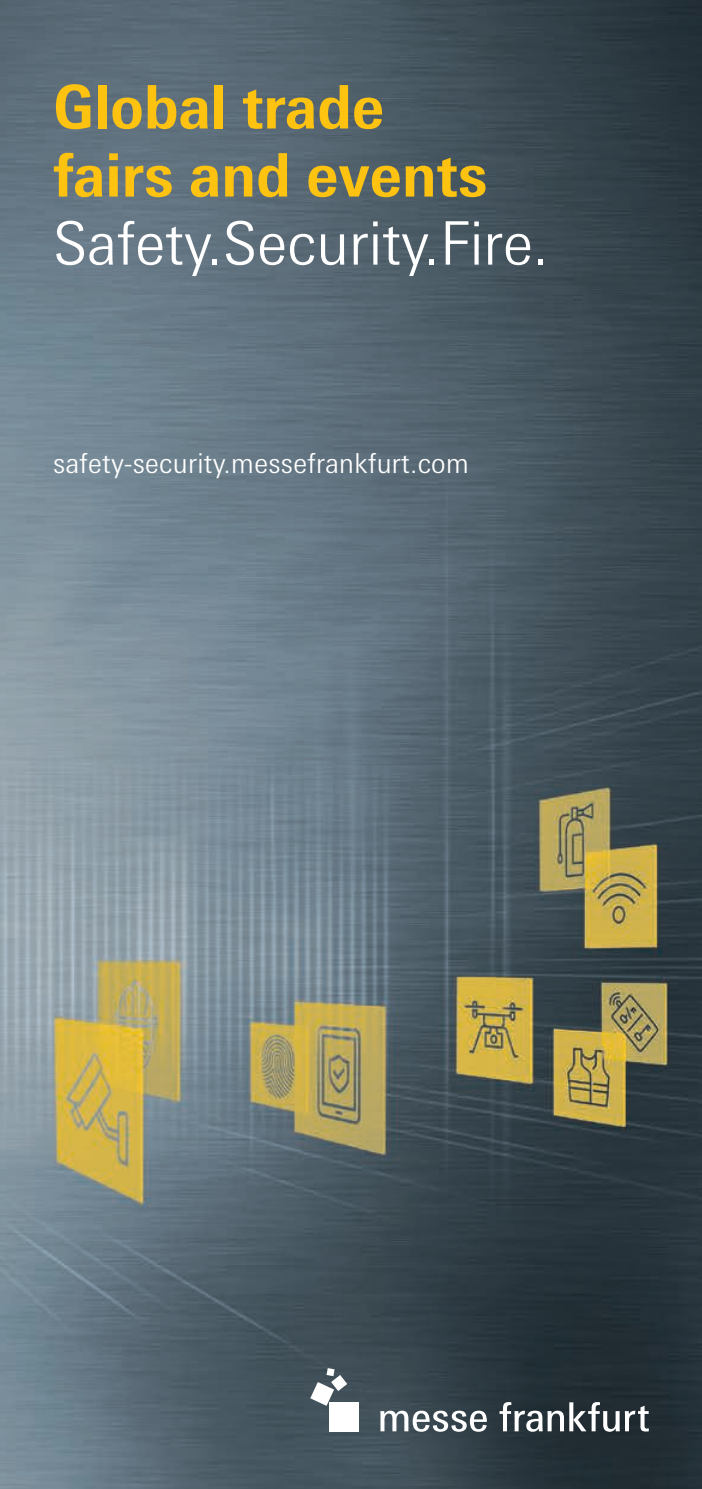
<style>
.page{position:relative;width:702px;height:1489px;background:#fff}
.page>*{position:absolute;margin:0;border:0;box-sizing:border-box;transform-origin:0 0}
.t1{font:700 60px/68px "Messe Univers";color:#fec210}
.t2{font:300 60px "Messe Univers";color:#fff}
.t3{font:300 27.5px "Messe Univers";letter-spacing:.01em;color:#fff}
</style>
<div class="page">
<img style="left:0;top:0;width:702px;height:1488px">
<div style="left:330px;top:1402px;width:29px;height:29px;background:#fff"></div>
<svg style="left:310px;top:1367px;width:37px;height:38px"></svg>
<svg style="left:380px;top:1410px;width:107px;height:21px"></svg>
<svg style="left:499px;top:1401px;width:149px;height:30px"></svg>
<h1 class="t1" style="left:53px;top:72px;width:436px">Global trade fairs and events</h1>
<h1 class="t2" style="left:53px;top:206px;width:497px">Safety.Security.Fire.</h1>
<p class="t3" style="left:53px;top:446px;width:417px">safety-security.messefrankfurt.com</p>
</div>
